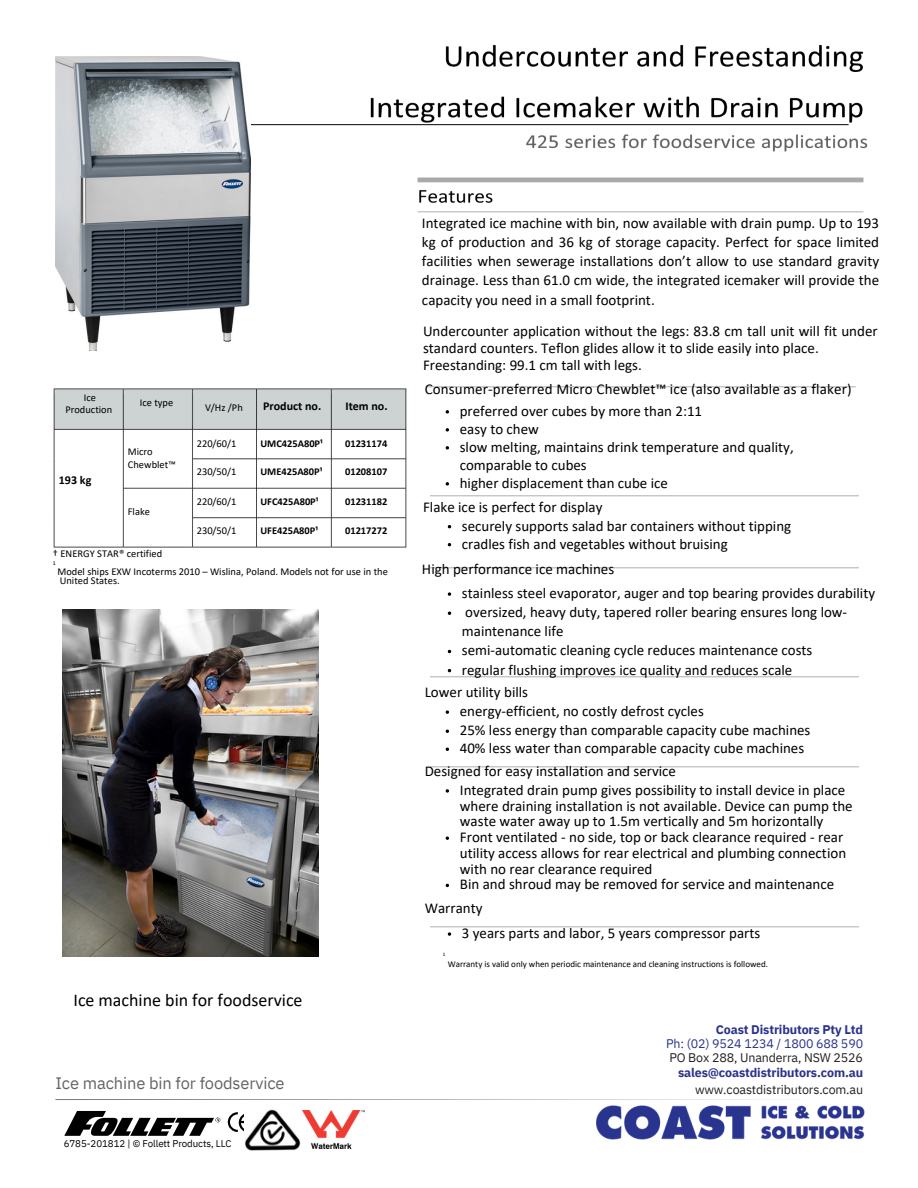
<style>
.page{position:relative;width:918px;height:1188px;background:#fff}
.page>*{position:absolute;margin:0;border:0;box-sizing:border-box;transform-origin:0 0}
.t1{font:18px "Calibri";color:#000}
.t2{font:16.5px "IBM Plex Sans";letter-spacing:-.005em;color:#636466}
.t3{font:15px/19.2px "Calibri";color:#000}
.t4{font:12.45px/13.6px "IBM Plex Sans";letter-spacing:-.01em;color:#2b328c;text-align:justify}
.t5{font:700 12.45px/16.6px "IBM Plex Sans";letter-spacing:-.01em;color:#2b328c;text-align:right}
.t6{font:700 12px "Calibri";color:#000}
.t7{font:10.5px/12.3px "Calibri";color:#000;text-align:center}
.t8{font:700 10.5px "Calibri";color:#000}
.t9{font:9.75px "IBM Plex Sans";letter-spacing:-.005em;color:#000}
.t10{font:9px "Calibri";color:#000}
.t11{font:6px "Calibri";color:#000}
.t12{font:5.25px "Calibri";color:#000}
.s1{font-weight:700}
.s2{color:#231f20}
.s3{font-weight:400;color:#231f20}
</style>
<div class="page">
<img style="left:53px;top:388px;width:354px;height:160px">
<img style="left:63px;top:609px;width:255px;height:348px">
<img style="left:251px;top:124px;width:42px;height:1px">
<img style="left:417px;top:177px;width:447px;height:36px">
<img style="left:446px;top:45px;width:417px;height:26px">
<img style="left:364px;top:96px;width:504px;height:56px">
<img style="left:55px;top:57px;width:196px;height:293px">
<svg style="left:446px;top:410px;width:3px;height:4px"></svg>
<svg style="left:446px;top:428px;width:3px;height:4px"></svg>
<svg style="left:446px;top:446px;width:3px;height:4px"></svg>
<svg style="left:446px;top:482px;width:3px;height:4px"></svg>
<svg style="left:448px;top:592px;width:3px;height:4px"></svg>
<svg style="left:446px;top:710px;width:3px;height:4px"></svg>
<svg style="left:446px;top:789px;width:3px;height:4px"></svg>
<svg style="left:448px;top:932px;width:3px;height:4px"></svg>
<svg style="left:228px;top:1112px;width:16px;height:20px"></svg>
<svg style="left:64px;top:1111px;width:156px;height:25px"></svg>
<img style="left:245px;top:1109px;width:56px;height:42px">
<img style="left:303px;top:1110px;width:62px;height:39px">
<svg style="left:55px;top:1099px;width:712px;height:1px"></svg>
<img style="left:596px;top:1105px;width:268px;height:35px">
<h3 class="t7" style="left:65px;top:392px;width:48px">Ice<br>Production</h3>
<p class="t7" style="left:140px;top:398px;width:35px">Ice type</p>
<p class="t7" style="left:205px;top:403px;width:39px">V/Hz /Ph</p>
<p class="t7" style="left:197px;top:438px;width:41px">220/60/1</p>
<p class="t8" style="left:260px;top:439px;width:64px">UMC425A80P¹</p>
<h5 class="t8" style="left:345px;top:439px;width:44px">01231174</h5>
<h5 class="t7" style="left:128px;top:446px;width:26px">Micro</h5>
<h6 class="t7" style="left:128px;top:459px;width:49px">Chewblet™</h6>
<h6 class="t7" style="left:197px;top:467px;width:41px">230/50/1</h6>
<p class="t8" style="left:260px;top:468px;width:63px">UME425A80P¹</p>
<p class="t8" style="left:345px;top:468px;width:44px">01208107</p>
<p class="t6" style="left:59px;top:475px;width:34px">193 kg</p>
<h5 class="t7" style="left:197px;top:496px;width:41px">220/60/1</h5>
<h5 class="t8" style="left:260px;top:497px;width:60px">UFC425A80P¹</h5>
<h6 class="t8" style="left:345px;top:497px;width:44px">01231182</h6>
<h6 class="t7" style="left:128px;top:506px;width:24px">Flake</h6>
<p class="t7" style="left:197px;top:525px;width:41px">230/50/1</p>
<p class="t8" style="left:260px;top:526px;width:59px">UFE425A80P¹</p>
<p class="t8" style="left:345px;top:526px;width:44px">01217272</p>
<p class="t7" style="left:53px;top:549px;width:111px">† ENERGY STAR® certified</p>
<p class="t11" style="left:53px;top:561px;width:5px">1</p>
<h2 class="t7" style="left:57px;top:566px;width:332px">Model ships EXW Incoterms 2010 – Wislina, Poland. Models not for use in the</h2>
<p class="t7" style="left:60px;top:575px;width:61px">United States.</p>
<p class="t6" style="left:263px;top:401px;width:60px">Product no.</p>
<p class="t6" style="left:345px;top:401px;width:44px">Item no.</p>
<h1 class="t1" style="left:73px;top:993px;width:231px">Ice machine bin for foodservice</h1>
<p class="t2" style="left:55px;top:1072px;width:231px">Ice machine bin for foodservice</p>
<p class="t9" style="left:64px;top:1137px;width:169px">6785-201812 | © Follett Products, LLC</p>
<p class="t3" style="left:422px;top:215px;width:459px;text-align:justify">Integrated ice machine with bin, now available with drain pump. Up to 193 kg of production and 36 kg of storage capacity. Perfect for space limited facilities when sewerage installations don’t allow to use standard gravity drainage. Less than 61.0 cm wide, the integrated icemaker will provide the capacity you need in a small footprint.</p>
<p class="t3" style="left:423px;top:324px;width:456px;line-height:16.8px">Undercounter application without the legs: 83.8 cm tall unit will fit under standard counters. Teflon glides allow it to slide easily into place.<br>Freestanding: 99.1 cm tall with legs.</p>
<p class="t3" style="left:425px;top:381px;width:428px">Consumer-preferred Micro Chewblet™ ice (also available as a flaker)</p>
<h2 class="t3" style="left:460px;top:402px;width:244px">preferred over cubes by more than 2:11</h2>
<p class="t3" style="left:460px;top:420px;width:81px">easy to chew</p>
<p class="t3" style="left:460px;top:439px;width:335px;line-height:18px">slow melting, maintains drink temperature and quality, comparable to cubes</p>
<h2 class="t3" style="left:460px;top:474px;width:210px">higher displacement than cube ice</h2>
<p class="t3" style="left:423px;top:498px;width:181px">Flake ice is perfect for display</p>
<p class="t3" style="left:462px;top:517px;width:331px">securely supports salad bar containers without tipping</p>
<p class="t3" style="left:462px;top:535px;width:267px">cradles fish and vegetables without bruising</p>
<p class="t3" style="left:422px;top:560px;width:194px">High performance ice machines</p>
<p class="t3" style="left:462px;top:585px;width:415px">stainless steel evaporator, auger and top bearing provides durability</p>
<p class="t3" style="left:462px;top:604px;width:387px">oversized, heavy duty, tapered roller bearing ensures long low&shy;maintenance life</p>
<h2 class="t3" style="left:462px;top:642px;width:352px">semi-automatic cleaning cycle reduces maintenance costs</h2>
<p class="t3" style="left:462px;top:661px;width:332px">regular flushing improves ice quality and reduces scale</p>
<p class="t3" style="left:425px;top:683px;width:105px">Lower utility bills</p>
<p class="t3" style="left:460px;top:703px;width:246px">energy-efficient, no costly defrost cycles</p>
<h2 class="t3" style="left:460px;top:722px;width:352px">25% less energy than comparable capacity cube machines</h2>
<p class="t3" style="left:460px;top:740px;width:346px">40% less water than comparable capacity cube machines</p>
<p class="t3" style="left:425px;top:762px;width:253px">Designed for easy installation and service</p>
<p class="t3" style="left:460px;top:783px;width:394px;line-height:15.8px">Integrated drain pump gives possibility to install device in place where draining installation is not available. Device can pump the waste water away up to 1.5m vertically and 5m horizontally</p>
<p class="t3" style="left:460px;top:831px;width:388px;line-height:15.8px">Front ventilated - no side, top or back clearance required - rear utility access allows for rear electrical and plumbing connection with no rear clearance required</p>
<h2 class="t3" style="left:460px;top:876px;width:376px">Bin and shroud may be removed for service and maintenance</h2>
<p class="t3" style="left:425px;top:900px;width:59px">Warranty</p>
<p class="t3" style="left:462px;top:925px;width:300px">3 years parts and labor, 5 years compressor parts</p>
<p class="t12" style="left:443px;top:952px;width:4px">1</p>
<p class="t10" style="left:448px;top:960px;width:322px">Warranty is valid only when periodic maintenance and cleaning instructions is followed.</p>
<p class="t4" style="left:666px;top:1023px;width:199px;text-indent:50px"><span class="s1">Coast Distributors Pty Ltd </span>Ph: (02) 9524 1234 / 1800 688 590<br><span class="s2">PO Box 288, Unanderra, NSW 2526</span></p>
<p class="t5" style="left:678px;top:1064px;width:187px">sales@coastdistributors.com.au <span class="s3">www.coastdistributors.com.au</span></p>
</div>
